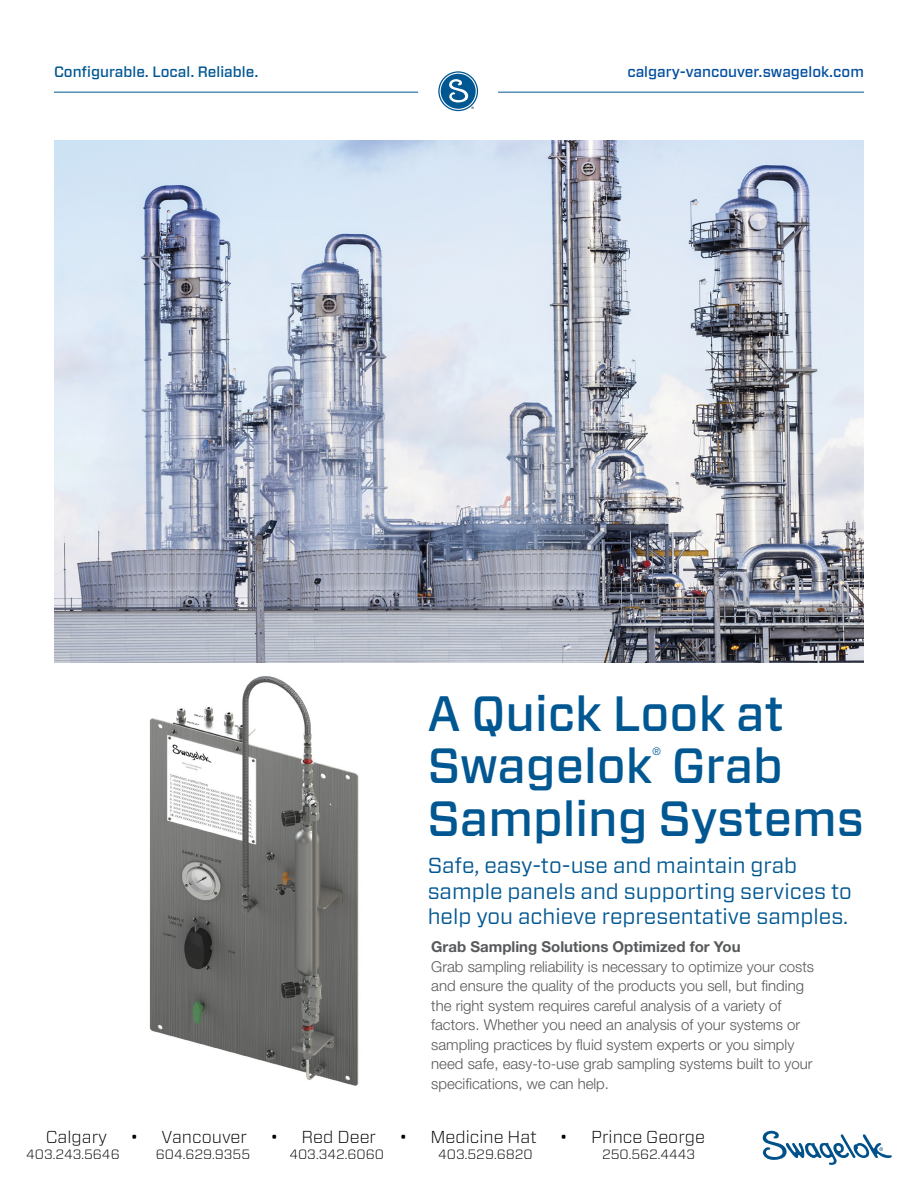
<style>
.page{position:relative;width:918px;height:1188px;background:#fff}
.page>*{position:absolute;margin:0;border:0;box-sizing:border-box;transform-origin:0 0}
.t1{font:500 49.5px/52.5px "Forza";color:#005792}
.t2{font:21.75px/25.5px "Forza";color:#005792}
.t3{font:300 17.25px "Forza";color:#000}
.t4{font:300 15px/19.5px "Helvetica Neue LT Std";color:#58595b}
.t5{font:700 15px "Helvetica Neue LT Std";color:#58595b}
.t6{font:500 15px "Forza";color:#004d9e}
.t7{font:500 15px "Forza";color:#005792}
.t8{font:300 13.5px "Forza";color:#000}
.t9{font:300 10.5px "Helvetica Neue LT Std";color:#005792}
.t10{font:3.15px "Helvetica Neue LT Std";color:#000}
</style>
<div class="page">
<img style="left:54px;top:140px;width:810px;height:522px">
<hr style="left:54px;top:92px;width:364px;height:1px;background:#005792">
<hr style="left:498px;top:92px;width:366px;height:1px;background:#005792">
<svg style="left:439px;top:72px;width:38px;height:39px"></svg>
<div style="left:438px;top:71px;width:40px;height:40px;border:1px solid #005792;border-radius:50%"></div>
<div style="left:441px;top:74px;width:35px;height:35px;background:#005792;border-radius:50%"></div>
<svg style="left:449px;top:79px;width:19px;height:24px"></svg>
<img style="left:149px;top:676px;width:210px;height:410px">
<svg style="left:763px;top:1131px;width:129px;height:34px"></svg>
<p class="t7" style="left:54px;top:62px;width:206px">Configurable. Local. Reliable.</p>
<p class="t10" style="left:471px;top:106px;width:4px">®</p>
<p class="t6" style="left:627px;top:61px;width:238px">calgary-vancouver.swagelok.com</p>
<h1 class="t1" style="left:428px;top:688px;width:358px">A Quick Look at<br>Swagelok Grab</h1>
<p class="t9" style="left:652px;top:745px;width:10px">®</p>
<h1 class="t1" style="left:428px;top:793px;width:438px">Sampling Systems</h1>
<h2 class="t2" style="left:428px;top:853px;width:426px">Safe, easy-to-use and maintain grab sample panels and supporting services to help you achieve representative samples.</h2>
<p class="t5" style="left:431px;top:938px;width:311px">Grab Sampling Solutions Optimized for You</p>
<p class="t4" style="left:431px;top:957px;width:384px">Grab sampling reliability is necessary to optimize your costs and ensure the quality of the products you sell, but finding the right system requires careful analysis of a variety of factors. Whether you need an analysis of your systems or sampling practices by fluid system experts or you simply need safe, easy-to-use grab sampling systems built to your specifications, we can help.</p>
<p class="t3" style="left:46px;top:1125px;width:63px">Calgary</p>
<p class="t3" style="left:130px;top:1125px;width:118px">• Vancouver</p>
<p class="t3" style="left:270px;top:1125px;width:107px">• Red Deer</p>
<p class="t3" style="left:399px;top:1125px;width:139px">• Medicine Hat</p>
<p class="t3" style="left:560px;top:1125px;width:147px">• Prince George</p>
<p class="t8" style="left:26px;top:1145px;width:95px">403.243.5646</p>
<p class="t8" style="left:156px;top:1145px;width:96px">604.629.9355</p>
<p class="t8" style="left:289px;top:1145px;width:96px">403.342.6060</p>
<p class="t8" style="left:438px;top:1145px;width:96px">403.529.6820</p>
<p class="t8" style="left:602px;top:1145px;width:95px">250.562.4443</p>
</div>
